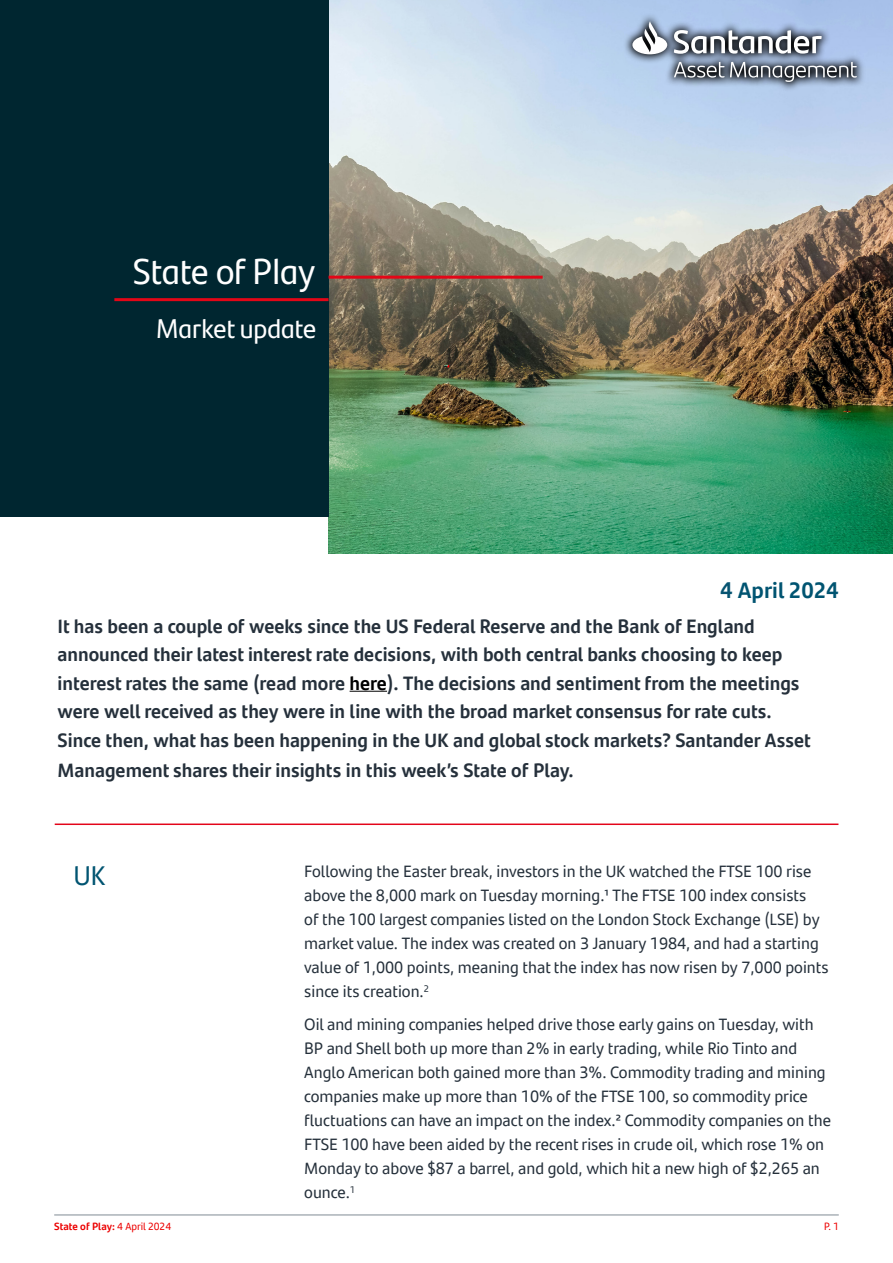
<style>
.page{position:relative;width:893px;height:1263px;background:#fff}
.page>*{position:absolute;margin:0;border:0;box-sizing:border-box;transform-origin:0 0}
.t1{font:36px "Santander Headline";color:#fff}
.t2{font:27px "Santander Headline";color:#fff}
.t3{font:27px "Santander Headline";color:#005471}
.t4{font:700 22.5px "Santander Text";color:#005471}
.t5{font:700 19.5px/28.8px "Santander Text";color:#25303b}
.t6{font:16.5px/24px "Santander Text";color:#25303b}
.t7{font:700 10.5px "Santander Text";color:#ec0000}
.t8{font:10.5px "Santander Headline";color:#ec0000}
.s1{color:#075471}
.s2{color:#000}
.s3{font-weight:400}
</style>
<div class="page">
<hr style="left:54px;top:1215px;width:785px;height:1px;background:#808b94">
<hr style="left:350px;top:691px;width:37px;height:1px;background:#000">
<img style="left:328px;top:0;width:565px;height:554px">
<div style="left:0;top:0;width:328px;height:516px;background:#002630"></div>
<hr style="left:114px;top:298px;width:214px;height:3px;background:#e30617">
<svg style="left:623px;top:12px;width:243px;height:79px;background:#acc4e6"></svg>
<svg style="left:632px;top:21px;width:225px;height:61px;background:#8f9caf"></svg>
<hr style="left:328px;top:276px;width:215px;height:3px;background:#e30617">
<hr style="left:55px;top:823px;width:783px;height:2px;background:#e3051a">
<h1 class="t1" style="left:133px;top:244px;width:183px">State of Play</h1>
<h2 class="t2" style="left:156px;top:309px;width:162px">Market update</h2>
<h3 class="t4" style="left:720px;top:573px;width:120px"><span class="s1">4</span> April 2024</h3>
<p class="t5" style="left:58px;top:610px;width:755px">It has been a couple of weeks since the US Federal Reserve and the Bank of England announced their latest interest rate decisions, with both central banks choosing to keep interest rates the same (read more <span class="s2">here</span>). The decisions and sentiment from the meetings were well received as they were in line with the broad market consensus for rate cuts.<br>Since then, what has been happening in the UK and global stock markets? Santander Asset Management shares their insights in this week’s State of Play.</p>
<h2 class="t3" style="left:74px;top:855px;width:33px">UK</h2>
<p class="t6" style="left:304px;top:858px;width:526px">Following the Easter break, investors in the UK watched the FTSE 100 rise above the 8,000 mark on Tuesday morning.1 The FTSE 100 index consists<br>of the 100 largest companies listed on the London Stock Exchange (LSE) by market value. The index was created on 3 January 1984, and had a starting value of 1,000 points, meaning that the index has now risen by 7,000 points since its creation.<sup>2</sup></p>
<p class="t6" style="left:304px;top:1011px;width:528px">Oil and mining companies helped drive those early gains on Tuesday, with BP and Shell both up more than 2% in early trading, while Rio Tinto and Anglo American both gained more than 3%. Commodity trading and mining companies make up more than 10% of the FTSE 100, so commodity price fluctuations can have an impact on the index.2 Commodity companies on the FTSE 100 have been aided by the recent rises in crude oil, which rose 1% on Monday to above $87 a barrel, and gold, which hit a new high of $2,265 an ounce.<sup>1</sup></p>
<p class="t7" style="left:54px;top:1218px;width:118px">State of Play: <span class="s3">4 April 2024</span></p>
<p class="t8" style="left:824px;top:1218px;width:16px">P. 1</p>
</div>
